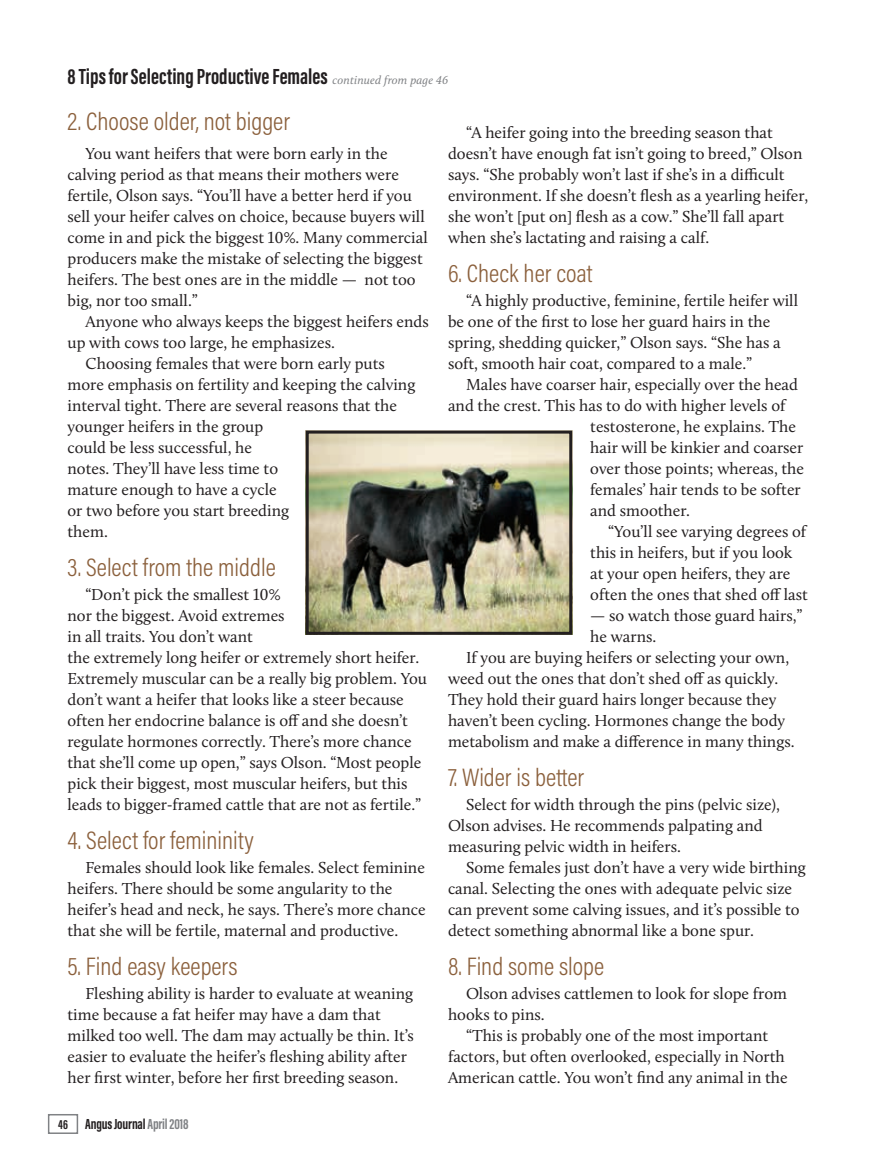
<style>
.page{position:relative;width:878px;height:1168px;background:#fff}
.page>*{position:absolute;margin:0;border:0;box-sizing:border-box;transform-origin:0 0}
.Subheads_Feature{font:300 25.5px "Acumin Pro Cond";color:#8b603c}
.Continued_From_line{font:700 22.5px "Acumin Pro Extra Cond";color:#231f20}
.Body_Feature{font:16.5px/21px "Calluna";color:#231f20}
.t1{font:700 15px "Acumin Pro Extra Cond";letter-spacing:-.01em;color:#231f20}
.s1{font-family:"Calluna";font-weight:400;font-style:italic;font-size:12px;color:#808285}
.s2{font-size:13.5px}
.s3{color:#808285}
</style>
<div class="page">
<img style="left:310px;top:434px;width:258px;height:197px">
<div style="left:306px;top:430px;width:266px;height:205px;border:3px solid #231f20"></div>
<div style="left:48px;top:1114px;width:30px;height:20px;border:2px solid #808285"></div>
<p class="Continued_From_line" style="left:68px;top:63px;width:382px">8 Tips for Selecting Productive Females <span class="s1">continued from page 46</span></p>
<p class="Subheads_Feature" style="left:68px;top:105px;width:224px">2. Choose older, not bigger</p>
<p class="Body_Feature" style="left:68px;top:143px;width:362px;text-indent:18px">You want heifers that were born early in the calving period as that means their mothers were fertile, Olson says. “You’ll have a better herd if you sell your heifer calves on choice, because buyers will come in and pick the biggest 10%. Many commercial producers make the mistake of selecting the biggest heifers. The best ones are in the middle — not too big, nor too small.”</p>
<p class="Body_Feature" style="left:68px;top:311px;width:362px;text-indent:18px">Anyone who always keeps the biggest heifers ends up with cows too large, he emphasizes.</p>
<p class="Body_Feature" style="left:68px;top:353px;width:349px;text-indent:18px">Choosing females that were born early puts more emphasis on fertility and keeping the calving interval tight. There are several reasons that the younger heifers in the group<br>could be less successful, he<br>notes. They’ll have less time to<br>mature enough to have a cycle<br>or two before you start breeding<br>them.</p>
<p class="Subheads_Feature" style="left:68px;top:551px;width:210px">3. Select from the middle</p>
<p class="Body_Feature" style="left:68px;top:584px;width:361px;text-indent:18px">“Don’t pick the smallest 10%<br>nor the biggest. Avoid extremes<br>in all traits. You don’t want<br>the extremely long heifer or extremely short heifer.<br>Extremely muscular can be a really big problem. You don’t want a heifer that looks like a steer because often her endocrine balance is off and she doesn’t regulate hormones correctly. There’s more chance that she’ll come up open,” says Olson. “Most people pick their biggest, most muscular heifers, but this leads to bigger-framed cattle that are not as fertile.”</p>
<p class="Subheads_Feature" style="left:68px;top:824px;width:188px">4. Select for femininity</p>
<p class="Body_Feature" style="left:68px;top:857px;width:360px;text-indent:18px">Females should look like females. Select feminine heifers. There should be some angularity to the heifer’s head and neck, he says. There’s more chance that she will be fertile, maternal and productive.</p>
<p class="Subheads_Feature" style="left:68px;top:950px;width:171px">5. Find easy keepers</p>
<p class="Body_Feature" style="left:68px;top:983px;width:348px;text-indent:18px">Fleshing ability is harder to evaluate at weaning time because a fat heifer may have a dam that milked too well. The dam may actually be thin. It’s easier to evaluate the heifer’s fleshing ability after her first winter, before her first breeding season.</p>
<p class="Body_Feature" style="left:448px;top:122px;width:361px;text-indent:18px">“A heifer going into the breeding season that doesn’t have enough fat isn’t going to breed,” Olson says. “She probably won’t last if she’s in a difficult environment. If she doesn’t flesh as a yearling heifer, she won’t [put on] flesh as a cow.” She’ll fall apart when she’s lactating and raising a calf.</p>
<p class="Subheads_Feature" style="left:448px;top:257px;width:146px">6. Check her coat</p>
<p class="Body_Feature" style="left:448px;top:290px;width:351px;text-indent:18px">“A highly productive, feminine, fertile heifer will be one of the first to lose her guard hairs in the spring, shedding quicker,” Olson says. “She has a soft, smooth hair coat, compared to a male.”</p>
<p class="Body_Feature" style="left:466px;top:374px;width:333px">Males have coarser hair, especially over the head</p>
<p class="Body_Feature" style="left:448px;top:395px;width:339px">and the crest. This has to do with higher levels of</p>
<p class="Body_Feature" style="left:590px;top:416px;width:207px">testosterone, he explains. The</p>
<p class="Body_Feature" style="left:590px;top:437px;width:215px">hair will be kinkier and coarser</p>
<p class="Body_Feature" style="left:590px;top:458px;width:215px">over those points; whereas, the</p>
<p class="Body_Feature" style="left:590px;top:479px;width:212px">females’ hair tends to be softer</p>
<p class="Body_Feature" style="left:590px;top:500px;width:101px">and smoother.</p>
<p class="Body_Feature" style="left:590px;top:521px;width:219px;text-indent:18px">“You’ll see varying degrees of this in heifers, but if you look at your open heifers, they are often the ones that shed off last</p>
<p class="Body_Feature" style="left:590px;top:605px;width:214px">— so watch those guard hairs,” he warns.</p>
<p class="Body_Feature" style="left:448px;top:647px;width:348px;text-indent:18px">If you are buying heifers or selecting your own, weed out the ones that don’t shed off as quickly.<br>They hold their guard hairs longer because they haven’t been cycling. Hormones change the body metabolism and make a difference in many things.</p>
<p class="Subheads_Feature" style="left:448px;top:761px;width:138px">7. Wider is better</p>
<p class="Body_Feature" style="left:448px;top:794px;width:333px;text-indent:18px">Select for width through the pins (pelvic size),<br>Olson advises. He recommends palpating and measuring pelvic width in heifers.</p>
<p class="Body_Feature" style="left:448px;top:857px;width:359px;text-indent:18px">Some females just don’t have a very wide birthing canal. Selecting the ones with adequate pelvic size can prevent some calving issues, and it’s possible to detect something abnormal like a bone spur.</p>
<p class="Subheads_Feature" style="left:448px;top:950px;width:158px">8. Find some slope</p>
<p class="Body_Feature" style="left:448px;top:983px;width:340px;text-indent:18px">Olson advises cattlemen to look for slope from hooks to pins.</p>
<p class="Body_Feature" style="left:448px;top:1025px;width:341px;text-align:center">“This is probably one of the most important factors, but often overlooked, especially in North<br>American cattle. You won’t find any animal in the</p>
<p class="t1" style="left:58px;top:1115px;width:132px"><span class="s2">46</span> Angus Journal <span class="s3">April 2018</span></p>
</div>
